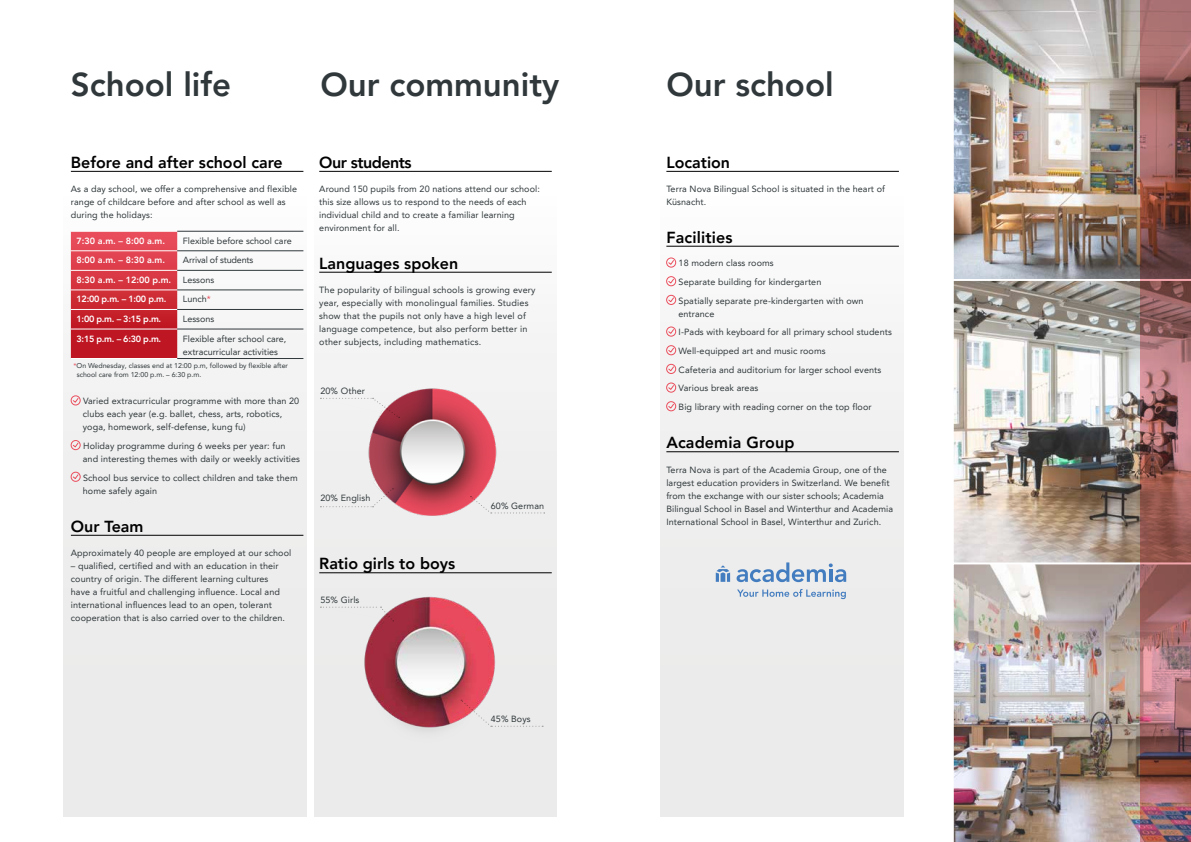
<style>
.page{position:relative;width:1191px;height:842px;background:#fff}
.page>*{position:absolute;margin:0;border:0;box-sizing:border-box;transform-origin:0 0}
.t1{font:800 33px "Avenir LT Pro";color:#30383b}
.t2{font:800 16px "Avenir LT Pro";color:#000}
.t3{font:800 16px "Avenir LT Pro";letter-spacing:-.03em;color:#000}
.t4{font:9px/13px "Avenir LT Pro";letter-spacing:.01em;color:#30383b}
.t5{font:800 9px "Avenir LT Pro";letter-spacing:-.015em;color:#fff}
.t6{font:9px "Avenir LT Pro";letter-spacing:-.02em;color:#30383b}
.t7{font:7px/9px "Avenir LT Pro";color:#30383b}
.s1{color:#ea4e5d}
</style>
<div class="page">
<div style="left:63px;top:160px;width:243px;height:656px;background:linear-gradient(to bottom,#f8f8f8,#e8e8e8)"></div>
<div style="left:660px;top:160px;width:243px;height:656px;background:linear-gradient(to bottom,#fbfbfb,#e7e7e7)"></div>
<div style="left:314px;top:160px;width:243px;height:656px;background:#f3f3f3"></div>
<img style="left:326px;top:573px;width:201px;height:170px">
<hr style="left:319px;top:171px;width:233px;height:1px;background:#000">
<hr style="left:319px;top:272px;width:233px;height:1px;background:#000">
<hr style="left:319px;top:572px;width:233px;height:1px;background:#000">
<img style="left:332px;top:388px;width:201px;height:128px">
<img style="left:953px;top:0;width:187px;height:279px">
<img style="left:953px;top:281px;width:187px;height:281px">
<img style="left:953px;top:562px;width:187px;height:280px">
<hr style="left:666px;top:171px;width:233px;height:1px;background:#000">
<hr style="left:666px;top:246px;width:233px;height:1px;background:#000">
<hr style="left:666px;top:451px;width:233px;height:1px;background:#000">
<svg style="left:666px;top:257px;width:10px;height:11px"></svg>
<svg style="left:666px;top:276px;width:10px;height:10px"></svg>
<svg style="left:666px;top:295px;width:10px;height:10px"></svg>
<svg style="left:666px;top:326px;width:10px;height:11px"></svg>
<svg style="left:666px;top:345px;width:10px;height:10px"></svg>
<svg style="left:666px;top:364px;width:10px;height:10px"></svg>
<svg style="left:666px;top:382px;width:10px;height:11px"></svg>
<svg style="left:666px;top:401px;width:10px;height:10px"></svg>
<hr style="left:71px;top:171px;width:232px;height:1px;background:#000">
<hr style="left:71px;top:535px;width:232px;height:1px;background:#000">
<svg style="left:71px;top:395px;width:10px;height:10px"></svg>
<svg style="left:71px;top:440px;width:10px;height:10px"></svg>
<svg style="left:71px;top:472px;width:10px;height:10px"></svg>
<svg style="left:736px;top:562px;width:110px;height:20px;background:#b1c6dd"></svg>
<svg style="left:716px;top:565px;width:14px;height:17px"></svg>
<svg style="left:737px;top:589px;width:109px;height:10px"></svg>
<img style="left:1140px;top:0;width:51px;height:842px">
<svg style="left:71px;top:232px;width:106px;height:126px;background:#d0303b"></svg>
<hr style="left:71px;top:231px;width:106px;height:1px;background:#fff">
<hr style="left:71px;top:250px;width:106px;height:1px;background:#fff">
<hr style="left:71px;top:270px;width:106px;height:1px;background:#fff">
<hr style="left:71px;top:289px;width:106px;height:1px;background:#fff">
<hr style="left:71px;top:309px;width:106px;height:1px;background:#fff">
<hr style="left:71px;top:328px;width:106px;height:1px;background:#fff">
<hr style="left:71px;top:358px;width:106px;height:1px;background:#fff">
<hr style="left:177px;top:231px;width:126px;height:1px;background:#30383b">
<hr style="left:177px;top:251px;width:126px;height:1px;background:#30383b">
<hr style="left:177px;top:270px;width:126px;height:1px;background:#30383b">
<hr style="left:177px;top:290px;width:126px;height:1px;background:#30383b">
<hr style="left:177px;top:309px;width:126px;height:1px;background:#30383b">
<hr style="left:177px;top:329px;width:126px;height:1px;background:#30383b">
<hr style="left:177px;top:358px;width:126px;height:1px;background:#30383b">
<svg style="left:320px;top:398px;width:80px;height:20px"></svg>
<svg style="left:320px;top:488px;width:73px;height:19px"></svg>
<svg style="left:470px;top:496px;width:75px;height:17px"></svg>
<svg style="left:320px;top:607px;width:74px;height:14px"></svg>
<svg style="left:461px;top:700px;width:82px;height:27px"></svg>
<h1 class="t1" style="left:71px;top:65px;width:162px">School life</h1>
<h1 class="t1" style="left:320px;top:65px;width:240px">Our community</h1>
<h1 class="t1" style="left:666px;top:65px;width:169px">Our school</h1>
<h2 class="t2" style="left:71px;top:153px;width:213px">Before and after school care</h2>
<p class="t4" style="left:71px;top:182px;width:228px">As a day school, we offer a comprehensive and flexible range of childcare before and after school as well as during the holidays:</p>
<p class="t5" style="left:77px;top:235px;width:90px">7:30 a.m. – 8:00 a.m.</p>
<p class="t4" style="left:183px;top:234px;width:110px">Flexible before school care</p>
<p class="t5" style="left:77px;top:255px;width:90px">8:00 a.m. – 8:30 a.m.</p>
<p class="t6" style="left:183px;top:255px;width:72px">Arrival of students</p>
<p class="t5" style="left:77px;top:274px;width:96px">8:30 a.m. – 12:00 p.m.</p>
<p class="t4" style="left:183px;top:273px;width:33px">Lessons</p>
<p class="t5" style="left:77px;top:294px;width:91px">12:00 p.m. – 1:00 p.m.</p>
<p class="t4" style="left:183px;top:293px;width:29px">Lunch<span class="s1">*</span></p>
<p class="t5" style="left:77px;top:313px;width:86px">1:00 p.m. – 3:15 p.m.</p>
<p class="t4" style="left:183px;top:312px;width:33px">Lessons</p>
<p class="t5" style="left:77px;top:333px;width:86px">3:15 p.m. – 6:30 p.m.</p>
<p class="t4" style="left:183px;top:332px;width:105px">Flexible after school care, extracurricular activities</p>
<p class="t7" style="left:77px;top:361px;width:213px;text-indent:-3px"><span class="s1">*</span>On Wednesday, classes end at 12:00 p.m, followed by flexible after school care from 12:00 p.m. – 6:30 p.m.</p>
<p class="t4" style="left:83px;top:395px;width:218px">Varied extracurricular programme with more than 20 clubs each year (e.g. ballet, chess, arts, robotics, yoga, homework, self-defense, kung fu)</p>
<p class="t4" style="left:83px;top:439px;width:219px">Holiday programme during 6 weeks per year: fun and interesting themes with daily or weekly activities</p>
<p class="t4" style="left:83px;top:471px;width:216px">School bus service to collect children and take them home safely again</p>
<h2 class="t2" style="left:71px;top:517px;width:74px">Our Team</h2>
<p class="t4" style="left:71px;top:547px;width:222px">Approximately 40 people are employed at our school</p>
<p class="t4" style="left:71px;top:560px;width:216px">– qualified, certified and with an education in their country of origin. The different learning cultures have a fruitful and challenging influence. Local and international influences lead to an open, tolerant cooperation that is also carried over to the children.</p>
<h2 class="t3" style="left:319px;top:153px;width:94px">Our students</h2>
<p class="t4" style="left:319px;top:182px;width:222px">Around 150 pupils from 20 nations attend our school: this size allows us to respond to the needs of each individual child and to create a familiar learning environment for all.</p>
<h2 class="t2" style="left:319px;top:254px;width:140px">Languages spoken</h2>
<p class="t4" style="left:319px;top:284px;width:218px">The popularity of bilingual schools is growing every year, especially with monolingual families. Studies show that the pupils not only have a high level of language competence, but also perform better in other subjects, including mathematics.</p>
<p class="t4" style="left:320px;top:385px;width:46px">20% Other</p>
<p class="t4" style="left:320px;top:492px;width:51px">20% English</p>
<h2 class="t2" style="left:319px;top:554px;width:137px">Ratio girls to boys</h2>
<p class="t4" style="left:320px;top:593px;width:41px">55% Girls</p>
<p class="t4" style="left:491px;top:499px;width:55px">60% German</p>
<p class="t4" style="left:491px;top:713px;width:41px">45% Boys</p>
<h2 class="t2" style="left:666px;top:153px;width:65px">Location</h2>
<p class="t4" style="left:666px;top:182px;width:220px">Terra Nova Bilingual School is situated in the heart of<br>Küsnacht.</p>
<h2 class="t2" style="left:666px;top:228px;width:68px">Facilities</h2>
<p class="t4" style="left:678px;top:254px;width:186px;line-height:18.7px">18 modern class rooms<br>Separate building for kindergarten<br>Spatially separate pre-kindergarten with own</p>
<p class="t4" style="left:678px;top:304px;width:215px;line-height:18.7px">entrance<br>I-Pads with keyboard for all primary school students Well-equipped art and music rooms<br>Cafeteria and auditorium for larger school events Various break areas<br>Big library with reading corner on the top floor</p>
<h2 class="t2" style="left:666px;top:433px;width:130px">Academia Group</h2>
<p class="t4" style="left:666px;top:463px;width:228px">Terra Nova is part of the Academia Group, one of the largest education providers in Switzerland. We benefit from the exchange with our sister schools; Academia Bilingual School in Basel and Winterthur and Academia International School in Basel, Winterthur and Zurich.</p>
</div>
